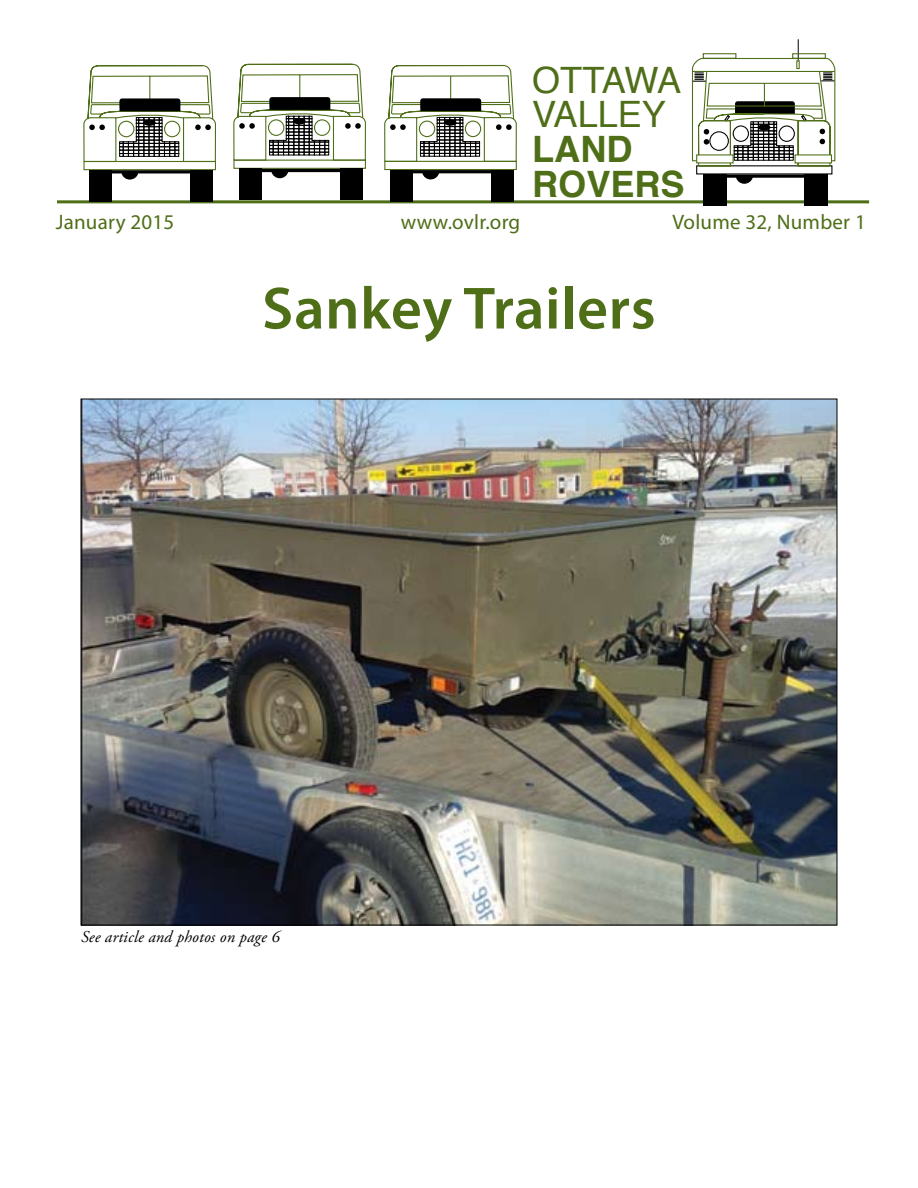
<style>
.page{position:relative;width:918px;height:1188px;background:#fff}
.page>*{position:absolute;margin:0;border:0;box-sizing:border-box;transform-origin:0 0}
.t1{font:600 60px "Myriad Pro";letter-spacing:.01em;color:#4f6e18}
.t2{font:36.3px/34.8px "Helvetica";color:#4f6e18}
.t3{font:700 36.3px/34.8px "Helvetica";color:#4f6e18}
.t4{font:21px "Myriad Pro";letter-spacing:.01em;color:#4f6e18}
.t5{font:italic 16.5px "Adobe Garamond Pro";letter-spacing:.01em;color:#000}
</style>
<div class="page">
<hr style="left:57px;top:200px;width:812px;height:3px;background:#4f6e18">
<div style="left:83px;top:161px;width:133px;height:9px;border:1px solid #4f6e18"></div>
<div style="left:89px;top:170px;width:23px;height:32px;background:#000"></div>
<div style="left:190px;top:170px;width:23px;height:32px;background:#000"></div>
<svg style="left:112px;top:170px;width:78px;height:10px"></svg>
<svg style="left:83px;top:65px;width:133px;height:98px"></svg>
<div style="left:384px;top:161px;width:133px;height:9px;border:1px solid #4f6e18"></div>
<div style="left:390px;top:170px;width:23px;height:31px;background:#000"></div>
<div style="left:491px;top:170px;width:23px;height:31px;background:#000"></div>
<svg style="left:413px;top:170px;width:78px;height:9px"></svg>
<svg style="left:384px;top:64px;width:133px;height:98px"></svg>
<div style="left:233px;top:160px;width:133px;height:9px;border:1px solid #4f6e18"></div>
<div style="left:239px;top:169px;width:23px;height:31px;background:#000"></div>
<div style="left:340px;top:169px;width:23px;height:31px;background:#000"></div>
<svg style="left:262px;top:169px;width:78px;height:9px"></svg>
<svg style="left:233px;top:63px;width:133px;height:98px"></svg>
<div style="left:704px;top:174px;width:23px;height:32px;background:#000"></div>
<div style="left:804px;top:174px;width:23px;height:32px;background:#000"></div>
<svg style="left:727px;top:174px;width:77px;height:10px"></svg>
<svg style="left:691px;top:39px;width:145px;height:128px"></svg>
<div style="left:703px;top:53px;width:33px;height:6px;border:1px solid #4f6e18"></div>
<div style="left:792px;top:53px;width:34px;height:6px;border:1px solid #4f6e18"></div>
<img style="left:83px;top:401px;width:752px;height:522px">
<h2 class="t2" style="left:532px;top:61px;width:151px">OTTAWA<br>VALLEY</h2>
<h2 class="t3" style="left:532px;top:130px;width:154px">LAND<br>ROVERS</h2>
<p class="t4" style="left:56px;top:209px;width:120px">January 2015</p>
<p class="t4" style="left:401px;top:209px;width:121px">www.ovlr.org</p>
<p class="t4" style="left:672px;top:209px;width:195px">Volume 32, Number 1</p>
<h1 class="t1" style="left:262px;top:270px;width:395px">Sankey Trailers</h1>
<p class="t5" style="left:81px;top:927px;width:200px">See article and photos on page 6</p>
</div>
